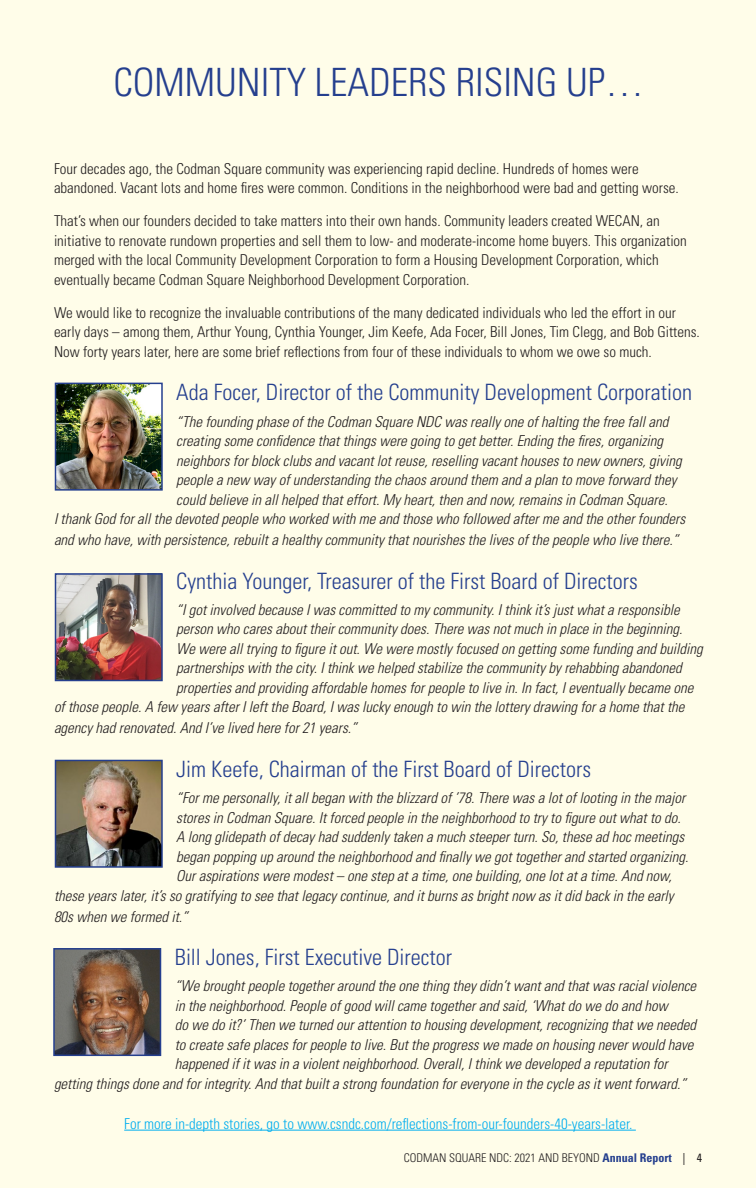
<style>
.page{position:relative;width:756px;height:1188px;background:#fffde9}
.page>*{position:absolute;margin:0;border:0;box-sizing:border-box;transform-origin:0 0}
.t1{font:300 condensed 39px "Univers";color:#253f8e}
.t2{font:300 condensed 22.5px "Univers";color:#253f8e}
.t3{font:italic 300 condensed 15px "Univers";color:#231f20}
.t4{font:300 condensed 15px/19.5px "Univers";color:#231f20}
.t5{font:300 condensed 15px "Univers";color:#00aeef}
.t6{font:300 condensed 12px "Univers";color:#231f20}
.s1{font-weight:700;color:#253f8e}
.s2{font-family:"Minion Pro";font-weight:400;font-stretch:normal}
.s3{font-weight:400}
</style>
<div class="page">
<hr style="left:124px;top:1130px;width:512px;height:1px;background:#00aeef">
<img style="left:58px;top:386px;width:102px;height:102px">
<div style="left:55px;top:383px;width:108px;height:108px;border:2px solid #253f8e"></div>
<img style="left:58px;top:763px;width:102px;height:102px">
<div style="left:55px;top:760px;width:108px;height:108px;border:2px solid #253f8e"></div>
<img style="left:58px;top:576px;width:102px;height:102px">
<div style="left:55px;top:573px;width:108px;height:108px;border:2px solid #253f8e"></div>
<img style="left:56px;top:951px;width:102px;height:102px">
<div style="left:53px;top:948px;width:108px;height:108px;border:2px solid #253f8e"></div>
<p class="t1" style="left:113px;top:59px;width:532px">COMMUNITY LEADERS RISING UP…</p>
<p class="t4" style="left:54px;top:159px;width:626px">Four decades ago, the Codman Square community was experiencing rapid decline. Hundreds of homes were abandoned. Vacant lots and home fires were common. Conditions in the neighborhood were bad and getting worse.</p>
<p class="t4" style="left:54px;top:211px;width:634px">That’s when our founders decided to take matters into their own hands. Community leaders created WECAN, an initiative to renovate rundown properties and sell them to low- and moderate-income home buyers. This organization merged with the local Community Development Corporation to form a Housing Development Corporation, which eventually became Codman Square Neighborhood Development Corporation.</p>
<p class="t4" style="left:54px;top:303px;width:647px">We would like to recognize the invaluable contributions of the many dedicated individuals who led the effort in our early days – among them, Arthur Young, Cynthia Younger, Jim Keefe, Ada Focer, Bill Jones, Tim Clegg, and Bob Gittens.<br>Now forty years later, here are some brief reflections from four of these individuals to whom we owe so much.</p>
<p class="t2" style="left:176px;top:379px;width:517px">Ada Focer, Director of the Community Development Corporation</p>
<p class="t3" style="left:176px;top:412px;width:494px">“The founding phase of the Codman Square NDC was really one of halting the free fall and</p>
<p class="t3" style="left:176px;top:432px;width:488px">creating some confidence that things were going to get better. Ending the fires, organizing</p>
<p class="t3" style="left:176px;top:451px;width:507px">neighbors for block clubs and vacant lot reuse, reselling vacant houses to new owners, giving</p>
<p class="t3" style="left:176px;top:471px;width:502px">people a new way of understanding the chaos around them and a plan to move forward they</p>
<p class="t3" style="left:176px;top:490px;width:493px">could believe in all helped that effort. My heart, then and now, remains in Codman Square.</p>
<p class="t3" style="left:54px;top:510px;width:633px">I thank God for all the devoted people who worked with me and those who followed after me and the other founders</p>
<p class="t3" style="left:54px;top:531px;width:626px">and who have, with persistence, rebuilt a healthy community that nourishes the lives of the people who live there.”</p>
<p class="t2" style="left:176px;top:567px;width:463px">Cynthia Younger, Treasurer of the First Board of Directors</p>
<p class="t3" style="left:176px;top:601px;width:505px">“I got involved because I was committed to my community. I think it’s just what a responsible</p>
<p class="t3" style="left:176px;top:620px;width:508px">person who cares about their community does. There was not much in place in the beginning.</p>
<p class="t3" style="left:176px;top:640px;width:528px">We were all trying to figure it out. We were mostly focused on getting some funding and building</p>
<p class="t3" style="left:176px;top:659px;width:507px">partnerships with the city. I think we helped stabilize the community by rehabbing abandoned</p>
<p class="t3" style="left:176px;top:679px;width:519px">properties and providing affordable homes for people to live in. In fact, I eventually became one</p>
<p class="t3" style="left:54px;top:698px;width:632px">of those people. A few years after I left the Board, I was lucky enough to win the lottery drawing for a home that the</p>
<p class="t3" style="left:54px;top:719px;width:305px">agency had renovated. And I’ve lived here for 21 years.”</p>
<p class="t2" style="left:176px;top:755px;width:416px">Jim Keefe, Chairman of the First Board of Directors</p>
<p class="t3" style="left:176px;top:789px;width:510px">“For me personally, it all began with the blizzard of ’78. There was a lot of looting in the major</p>
<p class="t3" style="left:176px;top:808px;width:506px">stores in Codman Square. It forced people in the neighborhood to try to figure out what to do.</p>
<p class="t3" style="left:176px;top:828px;width:510px">A long glidepath of decay had suddenly taken a much steeper turn. So, these ad hoc meetings</p>
<p class="t3" style="left:176px;top:847px;width:514px">began popping up around the neighborhood and finally we got together and started organizing.</p>
<p class="t3" style="left:176px;top:867px;width:497px">Our aspirations were modest – one step at a time, one building, one lot at a time. And now,</p>
<p class="t3" style="left:54px;top:886px;width:621px">these years later, it’s so gratifying to see that legacy continue, and it burns as bright now as it did back in the early</p>
<p class="t3" style="left:54px;top:907px;width:136px">80s when we formed it.”</p>
<p class="t2" style="left:175px;top:944px;width:279px">Bill Jones, First Executive Director</p>
<p class="t3" style="left:175px;top:977px;width:523px">“We brought people together around the one thing they didn’t want and that was racial violence</p>
<p class="t3" style="left:175px;top:997px;width:494px">in the neighborhood. People of good will came together and said, ‘What do we do and how</p>
<p class="t3" style="left:175px;top:1016px;width:523px">do we do it?’ Then we turned our attention to housing development, recognizing that we needed</p>
<p class="t3" style="left:175px;top:1036px;width:520px">to create safe places for people to live. But the progress we made on housing never would have</p>
<p class="t3" style="left:175px;top:1055px;width:495px">happened if it was in a violent neighborhood. Overall, I think we developed a reputation for</p>
<p class="t3" style="left:54px;top:1075px;width:634px">getting things done and for integrity. And that built a strong foundation for everyone in the cycle as it went forward.”</p>
<p class="t5" style="left:124px;top:1114px;width:510px">For more in-depth stories, go to www.csndc.com/reflections-from-our-founders-40-years-later.</p>
<p class="t6" style="left:404px;top:1151px;width:300px">CODMAN SQUARE NDC: 2021 AND BEYOND <span class="s1">Annual Report</span> <span class="s2">|</span> <span class="s3">4</span></p>
</div>
